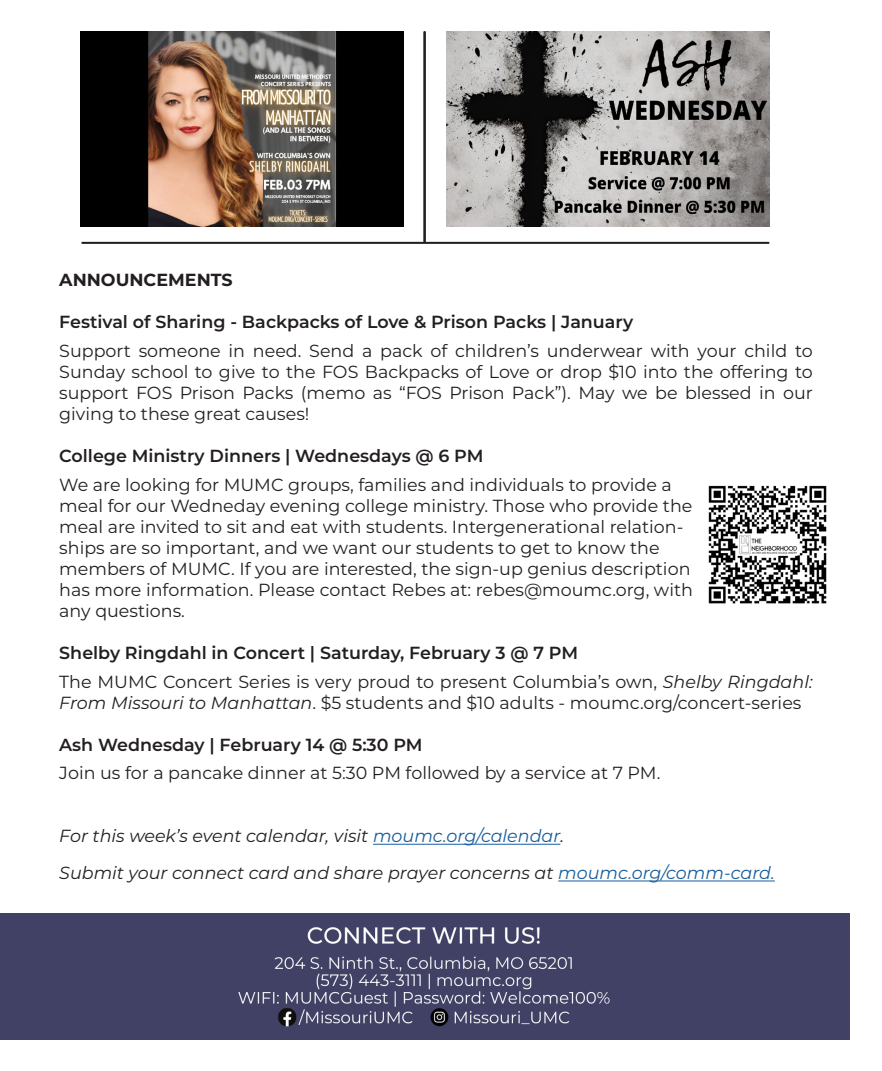
<style>
.page{position:relative;width:882px;height:1071px;background:#fff}
.page>*{position:absolute;margin:0;border:0;box-sizing:border-box;transform-origin:0 0}
.t1{font:17.5px/21px "Montserrat";color:#231f20}
.t2{font:600 17.5px "Montserrat";color:#231f20}
.t3{font:italic 17.5px "Montserrat";color:#231f20}
.t4{font:700 17.5px "Montserrat";color:#231f20}
.s1{font-style:italic}
.s2{color:#175d9e}
</style>
<div class="page">
<img style="left:0;top:914px;width:850px;height:125px">
<hr style="left:81px;top:242px;width:688px;height:2px;background:#231f20">
<hr style="left:423px;top:32px;width:2px;height:210px;background:#231f20">
<img style="left:81px;top:32px;width:322px;height:195px">
<hr style="left:424px;top:32px;width:2px;height:210px;background:#231f20">
<img style="left:447px;top:32px;width:322px;height:195px">
<hr style="left:373px;top:844px;width:187px;height:1px;background:#175d9e">
<hr style="left:558px;top:881px;width:217px;height:1px;background:#175d9e">
<img style="left:708px;top:485px;width:119px;height:119px">
<p class="t4" style="left:59px;top:267px;width:175px">ANNOUNCEMENTS</p>
<p class="t2" style="left:59px;top:309px;width:575px">Festival of Sharing - Backpacks of Love &amp; Prison Packs | January</p>
<p class="t1" style="left:59px;top:340px;width:755px;text-align:justify">Support someone in need. Send a pack of children’s underwear with your child to Sunday school to give to the FOS Backpacks of Love or drop $10 into the offering to support FOS Prison Packs (memo as “FOS Prison Pack”). May we be blessed in our giving to these great causes!</p>
<p class="t2" style="left:59px;top:443px;width:426px">College Ministry Dinners | Wednesdays @ 6 PM</p>
<p class="t1" style="left:59px;top:473px;width:635px">We are looking for MUMC groups, families and individuals to provide a meal for our Wedneday evening college ministry. Those who provide the meal are invited to sit and eat with students. Intergenerational relation&shy;ships are so important, and we want our students to get to know the members of MUMC. If you are interested, the sign-up genius description has more information. Please contact Rebes at: rebes@moumc.org, with any questions.</p>
<p class="t2" style="left:59px;top:640px;width:520px">Shelby Ringdahl in Concert | Saturday, February 3 @ 7 PM</p>
<p class="t1" style="left:59px;top:670px;width:755px">The MUMC Concert Series is very proud to present Columbia’s own, <span class="s1">Shelby Ringdahl:<br>From Missouri to Manhattan</span>. $5 students and $10 adults - moumc.org/concert-series</p>
<p class="t2" style="left:59px;top:732px;width:365px">Ash Wednesday | February 14 @ 5:30 PM</p>
<p class="t1" style="left:59px;top:762px;width:603px">Join us for a pancake dinner at 5:30 PM followed by a service at 7 PM.</p>
<p class="t3" style="left:59px;top:824px;width:506px">For this week’s event calendar, visit <span class="s2">moumc.org/calendar</span>.</p>
<p class="t3" style="left:59px;top:861px;width:717px">Submit your connect card and share prayer concerns at <span class="s2">moumc.org/comm-card.</span></p>
</div>
